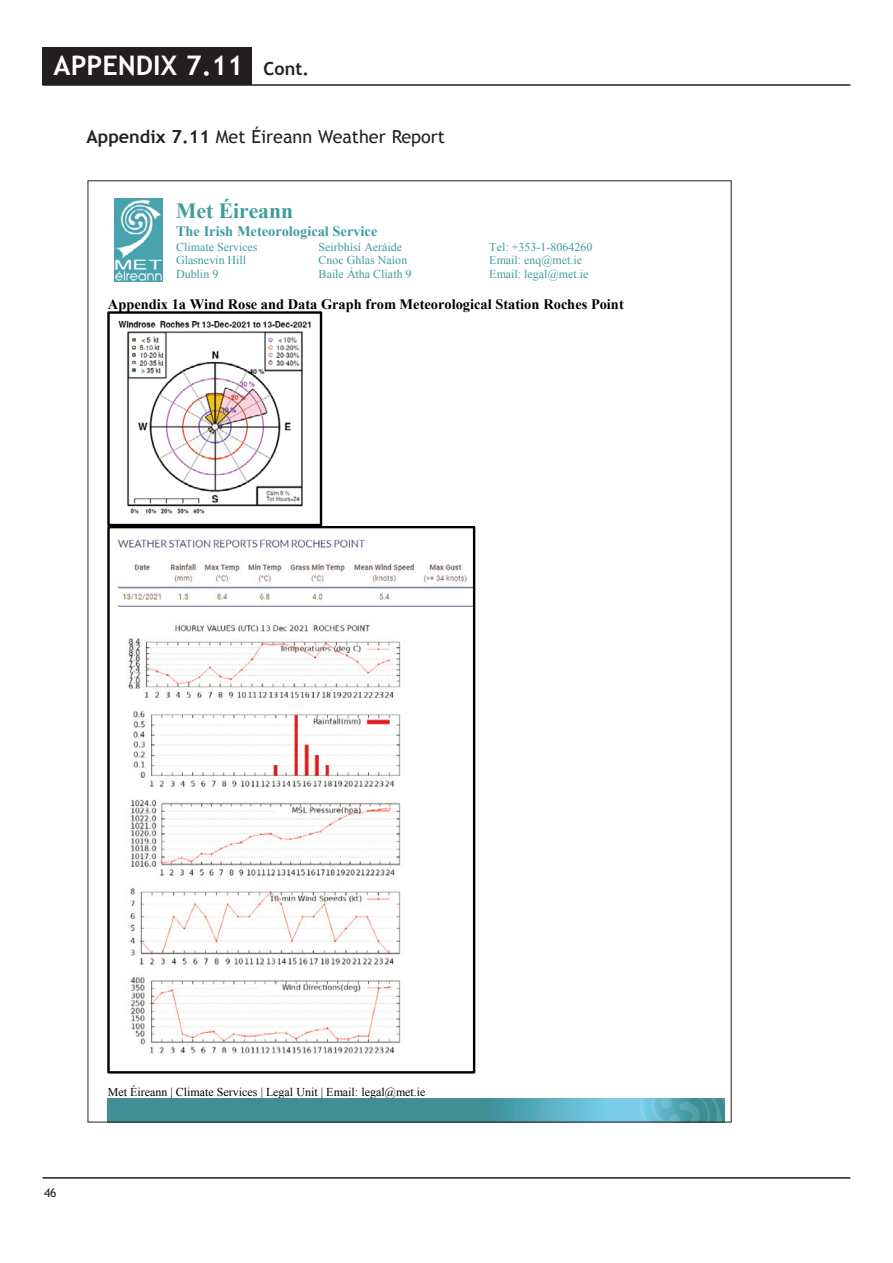
<style>
.page{position:relative;width:893px;height:1263px;background:#fff}
.page>*{position:absolute;margin:0;border:0;box-sizing:border-box;transform-origin:0 0}
.t1{font:700 27px "Trebuchet MS";color:#fff}
.t2{font:700 21.6px "Times New Roman";color:#409c9e}
.t3{font:18px "Trebuchet MS";color:#231f20}
.t4{font:700 18px "Trebuchet MS";color:#231f20}
.t5{font:700 14.4px "Times New Roman";color:#000}
.t6{font:700 14.4px "Times New Roman";color:#409c9e}
.t7{font:12px/13.8px "Times New Roman";color:#409c9e}
.t8{font:12px "Times New Roman";color:#000}
.t9{font:12px "Trebuchet MS";color:#231f20}
.s1{font-weight:700}
</style>
<div class="page">
<div style="left:43px;top:47px;width:209px;height:38px;background:#231f20"></div>
<hr style="left:43px;top:84px;width:807px;height:2px;background:#231f20">
<hr style="left:43px;top:1177px;width:807px;height:2px;background:#231f20">
<img style="left:114px;top:198px;width:49px;height:83px">
<img style="left:108px;top:1098px;width:617px;height:22px">
<img style="left:118px;top:320px;width:193px;height:194px">
<div style="left:107px;top:312px;width:215px;height:214px;border:2px solid #000"></div>
<img style="left:117px;top:539px;width:355px;height:515px">
<div style="left:107px;top:527px;width:368px;height:546px;border:2px solid #000"></div>
<p class="t1" style="left:54px;top:50px;width:191px">APPENDIX 7.11</p>
<p class="t4" style="left:264px;top:58px;width:47px">Cont.</p>
<p class="t3" style="left:87px;top:126px;width:360px"><span class="s1">Appendix 7.11</span> Met Éireann Weather Report</p>
<p class="t2" style="left:176px;top:199px;width:119px">Met Éireann</p>
<p class="t6" style="left:176px;top:224px;width:203px">The Irish Meteorological Service</p>
<p class="t7" style="left:176px;top:240px;width:83px">Climate Services<br>Glasnevin Hill<br>Dublin 9</p>
<p class="t7" style="left:319px;top:240px;width:94px">Seirbhísí Aeráide<br>Cnoc Ghlas Naíon<br>Baile Átha Cliath 9</p>
<p class="t7" style="left:489px;top:240px;width:105px">Tel: +353-1-8064260<br>Email: enq@met.ie<br>Email: legal@met.ie</p>
<p class="t5" style="left:108px;top:296px;width:517px">Appendix 1a Wind Rose and Data Graph from Meteorological Station Roches Point</p>
<p class="t9" style="left:44px;top:1185px;width:14px">46</p>
<p class="t8" style="left:108px;top:1085px;width:319px">Met Éireann | Climate Services | Legal Unit | Email: legal@met.ie</p>
</div>
